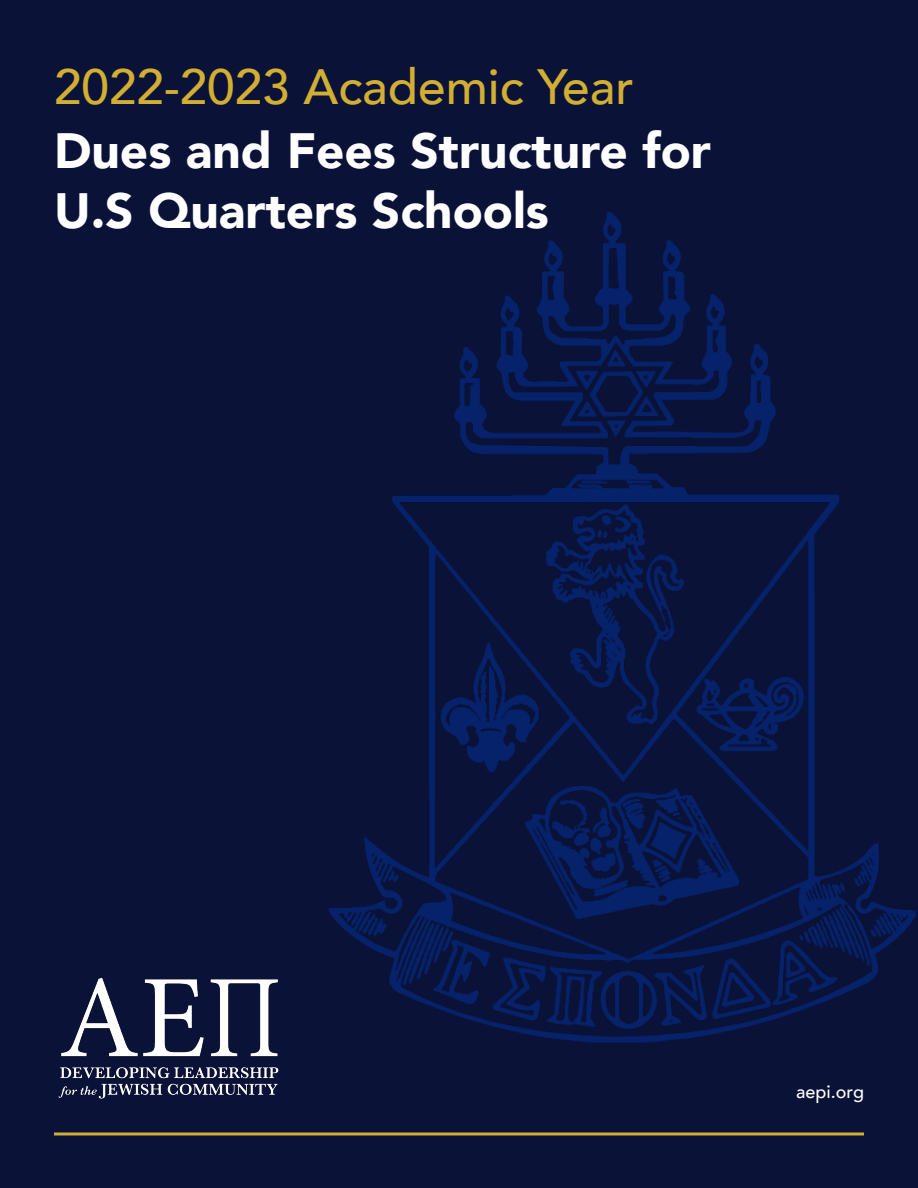
<style>
.page{position:relative;width:918px;height:1188px;background:#0b1237}
.page>*{position:absolute;margin:0;border:0;box-sizing:border-box;transform-origin:0 0}
.t1{font:900 49.5px "Avenir";color:#fff}
.t2{font:500 49.5px "Avenir";color:#d2af33}
.t3{font:500 18px "Avenir";color:#fff}
</style>
<div class="page">
<img style="left:328px;top:211px;width:588px;height:832px">
<svg style="left:54px;top:1132px;width:810px;height:4px;background:#a08733"></svg>
<img style="left:58px;top:977px;width:221px;height:122px">
<p class="t2" style="left:54px;top:43px;width:581px">2022-2023 Academic Year</p>
<p class="t1" style="left:54px;top:109px;width:659px">Dues and Fees Structure for</p>
<p class="t1" style="left:54px;top:168px;width:496px">U.S Quarters Schools</p>
<p class="t3" style="left:796px;top:1076px;width:69px">aepi.org</p>
</div>
